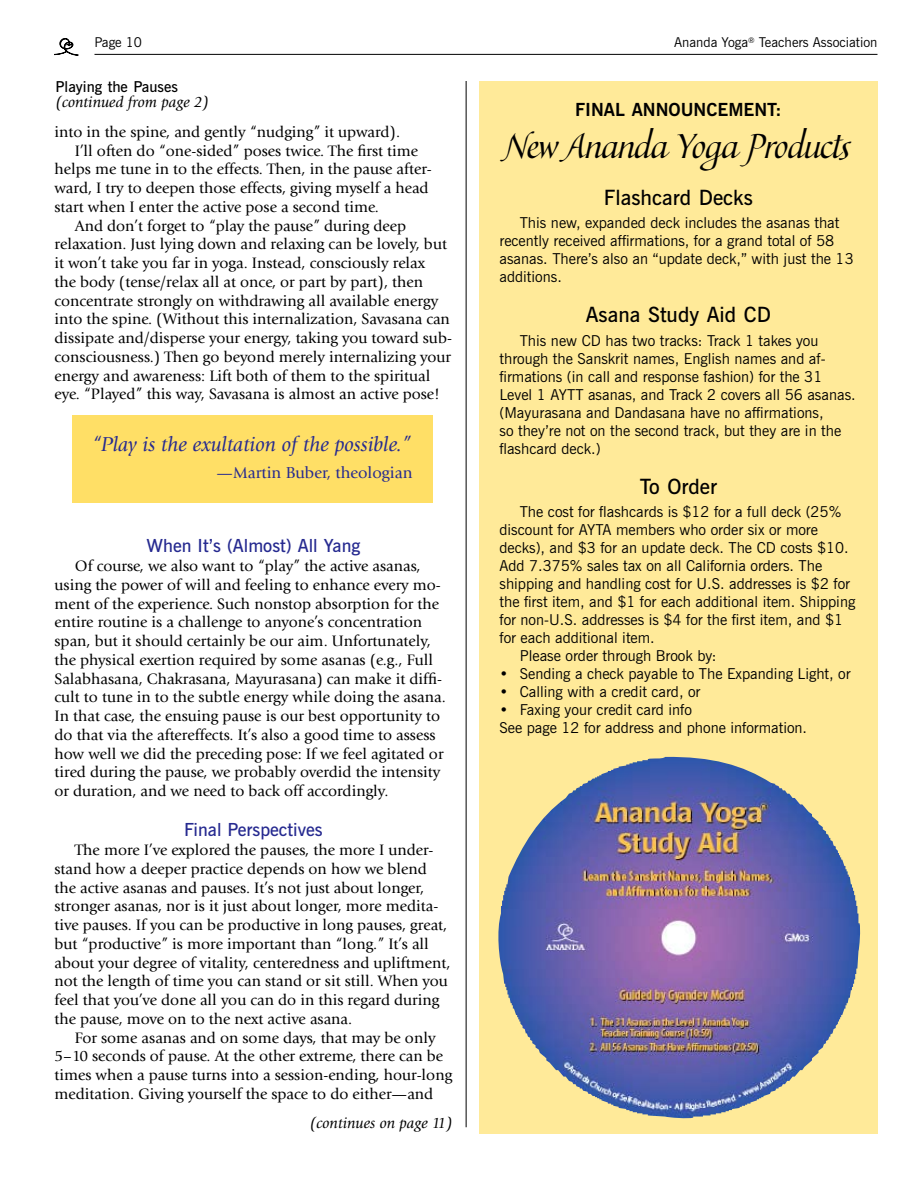
<style>
.page{position:relative;width:918px;height:1188px;background:#fff}
.page>*{position:absolute;margin:0;border:0;box-sizing:border-box;transform-origin:0 0}
.t1{font:42px "Carmela";color:#000}
.t2{font:600 21px "News Gothic BT";color:#000}
.t3{font:italic 21px "Giovanni";color:#262a90}
.t4{font:600 18px "News Gothic BT";color:#262a90}
.t5{font:700 18px "News Gothic BT";color:#000}
.t6{font:16.5px "Giovanni";color:#262a90}
.t7{font:15.75px/18.8px "Giovanni";color:#000}
.t8{font:italic 15.75px "Giovanni";color:#000}
.t9{font:15px/18px "News Gothic BT";color:#000}
.t10{font:600 15px "News Gothic BT";color:#000}
.t11{font:13.5px "News Gothic BT";color:#000}
</style>
<div class="page">
<hr style="left:94px;top:54px;width:784px;height:1px;background:#000">
<svg style="left:54px;top:38px;width:24px;height:17px"></svg>
<hr style="left:466px;top:81px;width:1px;height:1046px;background:#000">
<div style="left:479px;top:81px;width:399px;height:1053px;background:#ffea99"></div>
<img style="left:503px;top:756px;width:358px;height:363px">
<div style="left:72px;top:415px;width:361px;height:88px;background:#ffdf66"></div>
<p class="t11" style="left:94px;top:34px;width:49px">Page 10</p>
<p class="t11" style="left:674px;top:34px;width:205px">Ananda Yoga<sup>®</sup> Teachers Association</p>
<p class="t10" style="left:55px;top:77px;width:124px">Playing the Pauses</p>
<p class="t8" style="left:55px;top:93px;width:155px">(continued from page 2)</p>
<p class="t5" style="left:575px;top:98px;width:145px">FINAL ANNOUNCEME</p>
<p class="t5" style="left:754px;top:98px;width:29px">NT:</p>
<h1 class="t1" style="left:507px;top:125px;width:344px">New Ananda Yoga Products</h1>
<h2 class="t2" style="left:604px;top:184px;width:150px">Flashcard Decks</h2>
<p class="t9" style="left:500px;top:214px;width:356px;text-indent:20px">This new, expanded deck includes the asanas that recently received affirmations, for a grand total of 58 asanas. There’s also an “update deck,” with just the 13 additions.</p>
<h2 class="t2" style="left:586px;top:302px;width:187px">Asana Study Aid CD</h2>
<p class="t9" style="left:500px;top:331px;width:358px;text-indent:20px">This new CD has two tracks: Track 1 takes you through the Sanskrit names, English names and af&shy;firmations (in call and response fashion) for the 31<br>Level 1 AYTT asanas, and Track 2 covers all 56 asanas. (Mayurasana and Dandasana have no affirmations,<br>so they’re not on the second track, but they are in the flashcard deck.)</p>
<h2 class="t2" style="left:640px;top:474px;width:79px">To Order</h2>
<p class="t9" style="left:520px;top:503px;width:323px">The cost for flashcards is $12 for a full deck (25%</p>
<p class="t9" style="left:500px;top:521px;width:320px">discount for AYTA members who order six or more</p>
<p class="t9" style="left:500px;top:539px;width:351px">decks), and $3 for an update deck. The CD costs $10.</p>
<p class="t9" style="left:500px;top:557px;width:324px">Add 7.375% sales tax on all California orders. The</p>
<p class="t9" style="left:500px;top:575px;width:352px">shipping and handling cost for U.S. addresses is $2 for</p>
<p class="t9" style="left:500px;top:593px;width:357px">the first item, and $1 for each additional item. Shipping</p>
<p class="t9" style="left:500px;top:611px;width:345px">for non-U.S. addresses is $4 for the first item, and $1</p>
<p class="t9" style="left:500px;top:629px;width:157px">for each additional item.</p>
<p class="t9" style="left:520px;top:647px;width:198px">Please order through Brook by:</p>
<p class="t9" style="left:500px;top:665px;width:353px">• Sending a check payable to The Expanding Light, or</p>
<p class="t9" style="left:500px;top:683px;width:202px">• Calling with a credit card, or</p>
<p class="t9" style="left:500px;top:701px;width:309px">• Faxing your credit card info<br>See page 12 for address and phone information.</p>
<p class="t7" style="left:55px;top:123px;width:347px">into in the spine, and gently “nudging” it upward).</p>
<p class="t7" style="left:75px;top:141px;width:345px">I’ll often do “one-sided” poses twice. The first time</p>
<p class="t7" style="left:55px;top:160px;width:379px">helps me tune in to the effects. Then, in the pause after-</p>
<p class="t7" style="left:55px;top:179px;width:376px">ward, I try to deepen those effects, giving myself a head</p>
<p class="t7" style="left:55px;top:198px;width:326px">start when I enter the active pose a second time.</p>
<p class="t7" style="left:75px;top:216px;width:333px">And don’t forget to “play the pause” during deep</p>
<p class="t7" style="left:55px;top:235px;width:394px">relaxation. Just lying down and relaxing can be lovely, but</p>
<p class="t7" style="left:55px;top:254px;width:372px">it won’t take you far in yoga. Instead, consciously relax</p>
<p class="t7" style="left:55px;top:273px;width:370px">the body (tense/relax all at once, or part by part), then</p>
<p class="t7" style="left:55px;top:291px;width:385px">concentrate strongly on withdrawing all available energy</p>
<p class="t7" style="left:55px;top:310px;width:397px">into the spine. (Without this internalization, Savasana can</p>
<p class="t7" style="left:55px;top:329px;width:399px">dissipate and/disperse your energy, taking you toward sub-</p>
<p class="t7" style="left:55px;top:348px;width:398px">consciousness.) Then go beyond merely internalizing your</p>
<p class="t7" style="left:55px;top:366px;width:377px">energy and awareness: Lift both of them to the spiritual</p>
<p class="t7" style="left:55px;top:385px;width:387px">eye. “Played” this way, Savasana is almost an active pose!</p>
<h2 class="t3" style="left:92px;top:433px;width:321px">“Play is the exultation of the possible.”</h2>
<p class="t6" style="left:217px;top:464px;width:197px">—Martin Buber, theologian</p>
<p class="t4" style="left:146px;top:535px;width:215px">When It’s (Almost) All Yang</p>
<p class="t7" style="left:55px;top:557px;width:393px;text-indent:20px">Of course, we also want to “play” the active asanas, using the power of will and feeling to enhance every mo&shy;ment of the experience. Such nonstop absorption for the entire routine is a challenge to anyone’s concentration span, but it should certainly be our aim. Unfortunately, the physical exertion required by some asanas (e.g., Full Salabhasana, Chakrasana, Mayurasana) can make it diffi&shy;cult to tune in to the subtle energy while doing the asana.<br>In that case, the ensuing pause is our best opportunity to do that via the aftereffects. It’s also a good time to assess how well we did the preceding pose: If we feel agitated or tired during the pause, we probably overdid the intensity or duration, and we need to back off accordingly.</p>
<p class="t4" style="left:184px;top:819px;width:140px">Final Perspectives</p>
<p class="t7" style="left:55px;top:841px;width:398px;text-indent:20px">The more I’ve explored the pauses, the more I under&shy;stand how a deeper practice depends on how we blend the active asanas and pauses. It’s not just about longer, stronger asanas, nor is it just about longer, more medita&shy;tive pauses. If you can be productive in long pauses, great, but “productive” is more important than “long.” It’s all about your degree of vitality, centeredness and upliftment, not the length of time you can stand or sit still. When you feel that you’ve done all you can do in this regard during the pause, move on to the next active asana.</p>
<p class="t7" style="left:55px;top:1028px;width:399px;text-indent:20px">For some asanas and on some days, that may be only 5–10 seconds of pause. At the other extreme, there can be times when a pause turns into a session-ending, hour-long meditation. Giving yourself the space to do either—and</p>
<p class="t8" style="left:310px;top:1115px;width:145px">(continues on page 11)</p>
</div>
